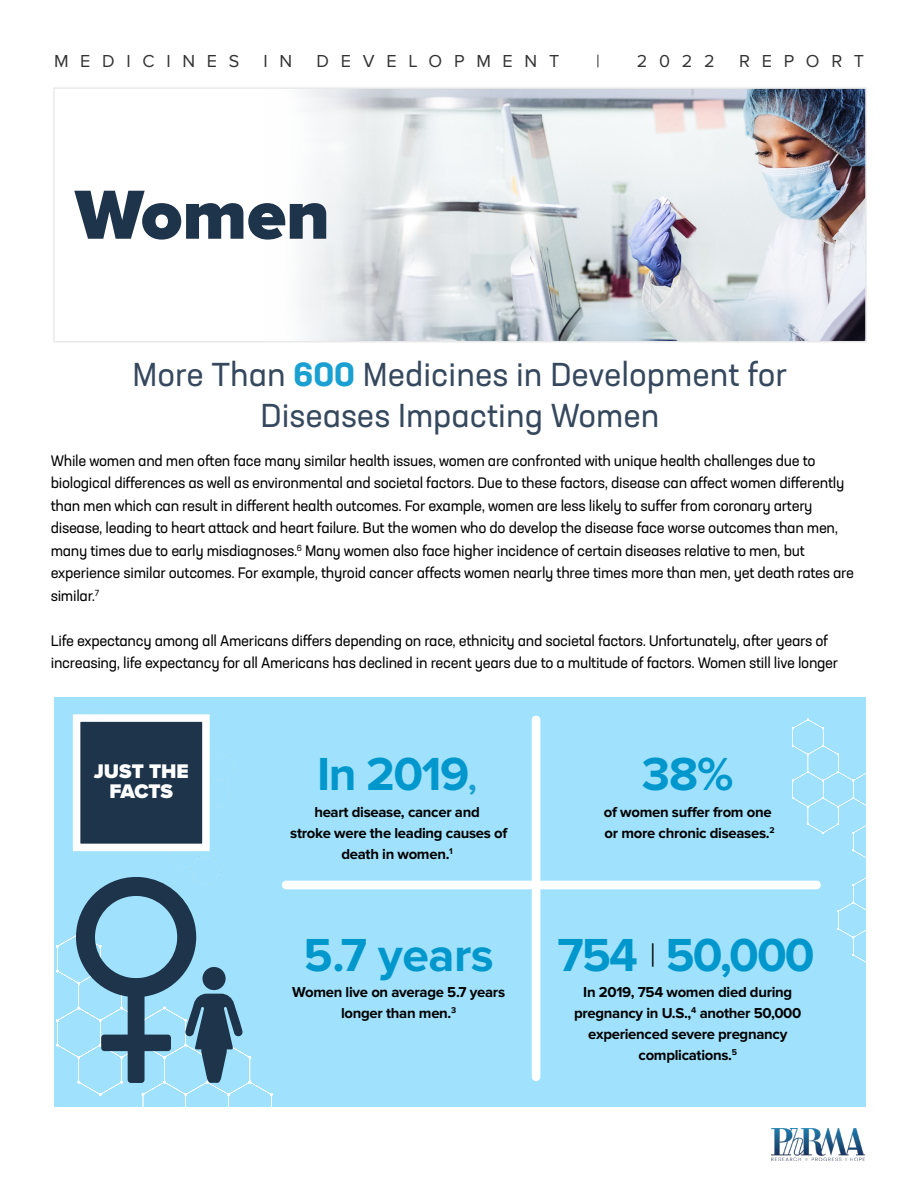
<style>
.page{position:relative;width:918px;height:1188px;background:#fff}
.page>*{position:absolute;margin:0;border:0;box-sizing:border-box;transform-origin:0 0}
.t1{font:900 72px "Proxima Nova";color:#1e344b}
.t2{font:700 48px "Proxima Nova";letter-spacing:-.03em;color:#0097cd}
.t3{font:32.85px/41.4px "Neusa Next Std";color:#35485d;text-align:center}
.t4{font:900 20.4px/20.5px "Proxima Nova";color:#fff;text-align:center}
.t5{font:18px "Proxima Nova";letter-spacing:.65em;color:#000}
.t6{font:15px/22.5px "Neusa Next Std";letter-spacing:-.02em;color:#000}
.t7{font:700 14.85px/21px "Proxima Nova";letter-spacing:-.02em;color:#000;text-align:center}
.s1{font-weight:700;color:#1aa1d2}
.s2{font-size:35.85px;color:#1aa1d2}
.s3{font-weight:300;font-size:33px;color:#000}
</style>
<div class="page">
<div style="left:54px;top:698px;width:812px;height:409px;background:#a0e2fd"></div>
<svg style="left:56px;top:936px;width:217px;height:171px"></svg>
<svg style="left:792px;top:720px;width:74px;height:243px"></svg>
<div style="left:532px;top:716px;width:8px;height:365px;background:#fff;border-radius:4px"></div>
<img style="left:301px;top:90px;width:563px;height:249px">
<div style="left:53px;top:87px;width:814px;height:255px;border:2px solid #e9e9ea"></div>
<img style="left:772px;top:1128px;width:92px;height:32px">
<div style="left:282px;top:881px;width:539px;height:8px;background:#fff;border-radius:4px"></div>
<svg style="left:74px;top:708px;width:169px;height:376px"></svg>
<p class="t5" style="left:54px;top:50px;width:187px">MEDICINES</p>
<p class="t5" style="left:264px;top:50px;width:30px">I N</p>
<p class="t5" style="left:317px;top:50px;width:244px">DEVELOPMENT</p>
<p class="t5" style="left:596px;top:50px;width:5px">|</p>
<p class="t5" style="left:637px;top:50px;width:79px">2022</p>
<p class="t5" style="left:739px;top:50px;width:127px">REPORT</p>
<h1 class="t1" style="left:75px;top:161px;width:256px">Women</h1>
<h3 class="t3" style="left:133px;top:353px;width:656px">More Than <span class="s1">600</span> Medicines in Development for<br>Diseases Impacting Women</h3>
<p class="t6" style="left:51px;top:449px;width:805px">While women and men often face many similar health issues, women are confronted with unique health challenges due to biological differences as well as environmental and societal factors. Due to these factors, disease can affect women differently than men which can result in different health outcomes. For example, women are less likely to suffer from coronary artery disease, leading to heart attack and heart failure. But the women who do develop the disease face worse outcomes than men, many times due to early misdiagnoses.<sup>6</sup> Many women also face higher incidence of certain diseases relative to men, but experience similar outcomes. For example, thyroid cancer affects women nearly three times more than men, yet death rates are similar.<sup>7</sup></p>
<p class="t6" style="left:51px;top:629px;width:789px">Life expectancy among all Americans differs depending on race, ethnicity and societal factors. Unfortunately, after years of increasing, life expectancy for all Americans has declined in recent years due to a multitude of factors. Women still live longer</p>
<h3 class="t4" style="left:94px;top:760px;width:97px">JUST THE<br>FACTS</h3>
<h2 class="t2" style="left:317px;top:747px;width:161px">In 2019<span class="s2">,</span></h2>
<p class="t7" style="left:290px;top:802px;width:219px">heart disease, cancer and<br>stroke were the leading causes of death in women.<sup>1</sup></p>
<h2 class="t2" style="left:304px;top:927px;width:192px">5.7 years</h2>
<p class="t7" style="left:292px;top:982px;width:214px">Women live on average 5.7 years longer than men.<sup>3</sup></p>
<h2 class="t2" style="left:642px;top:747px;width:93px">38%</h2>
<p class="t7" style="left:604px;top:802px;width:172px;text-align:left">of women suffer from one or more chronic diseases.<sup>2</sup></p>
<h2 class="t2" style="left:557px;top:927px;width:259px">754 <span class="s3">|</span> 50,000</h2>
<p class="t7" style="left:574px;top:982px;width:229px">In 2019, 754 women died during pregnancy in U.S.,<sup>4</sup> another 50,000 experienced severe pregnancy complications.<sup>5</sup></p>
</div>
